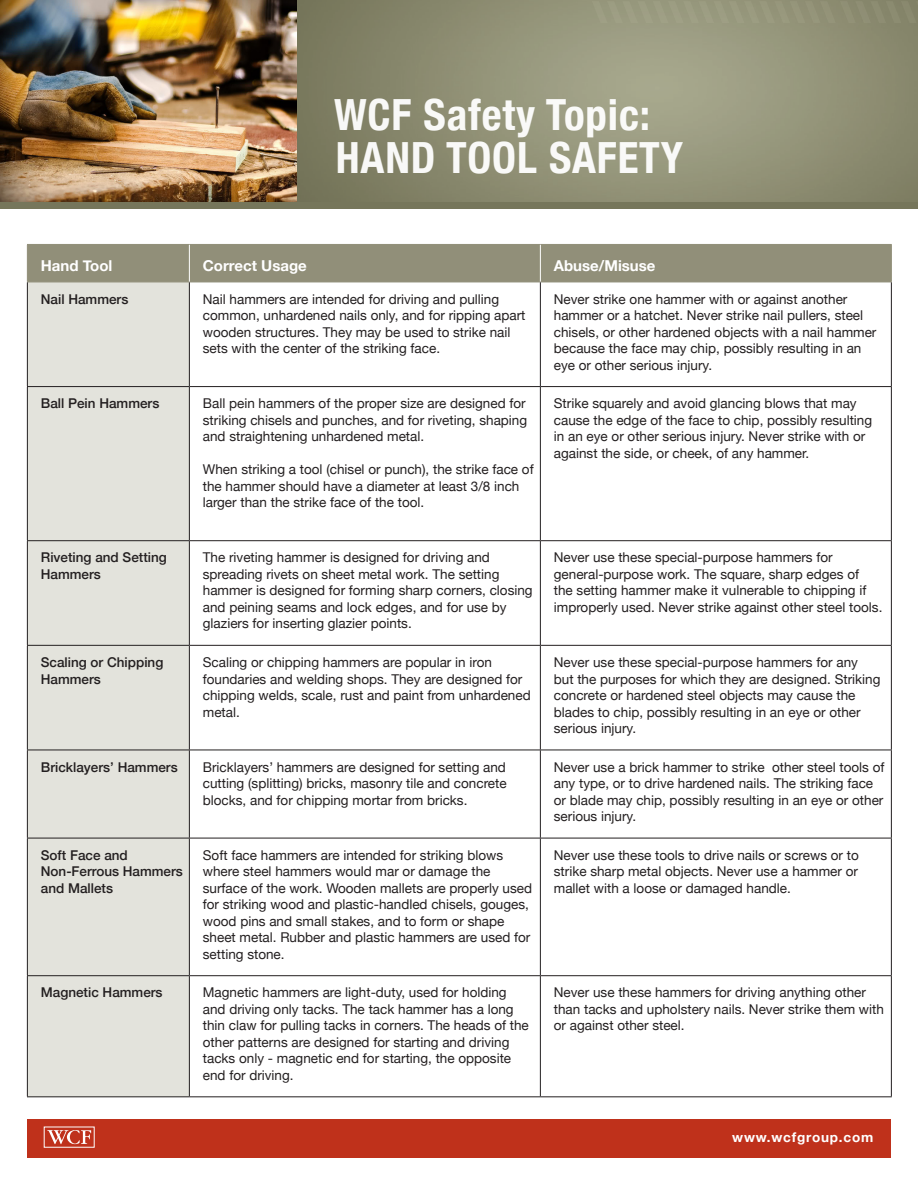
<style>
.page{position:relative;width:918px;height:1188px;background:#fff}
.page>*{position:absolute;margin:0;border:0;box-sizing:border-box;transform-origin:0 0}
.t1{font:700 condensed 43.05px/43px "Helvetica Neue";letter-spacing:.02em;color:#fff}
.t2{font:700 15px "Helvetica Neue";color:#fff}
.t3{font:13.5px/16.5px "Helvetica Neue";color:#231f20}
.t4{font:500 13.5px/16.5px "Helvetica Neue";color:#231f20}
.t5{font:700 13.5px "Helvetica Neue";letter-spacing:.06em;color:#fff}
</style>
<div class="page">
<div style="left:27px;top:1119px;width:864px;height:39px;background:#bf311b"></div>
<svg style="left:47px;top:1130px;width:44px;height:14px"></svg>
<img style="left:0;top:0;width:298px;height:202px">
<img style="left:298px;top:0;width:620px;height:202px">
<div style="left:0;top:202px;width:918px;height:7px;background:#76765b"></div>
<svg style="left:592px;top:0;width:326px;height:23px;background:#939479"></svg>
<div style="left:28px;top:245px;width:863px;height:37px;background:#918f79"></div>
<div style="left:28px;top:283px;width:161px;height:813px;background:#e3e3dc"></div>
<hr style="left:27px;top:244px;width:162px;height:1px;background:#918f79">
<hr style="left:27px;top:245px;width:1px;height:37px;background:#918f79">
<hr style="left:189px;top:244px;width:351px;height:1px;background:#918f79">
<hr style="left:540px;top:244px;width:352px;height:1px;background:#918f79">
<hr style="left:891px;top:245px;width:1px;height:37px;background:#918f79">
<hr style="left:27px;top:282px;width:162px;height:1px;background:#918f79">
<hr style="left:189px;top:282px;width:351px;height:1px;background:#918f79">
<hr style="left:540px;top:282px;width:352px;height:1px;background:#918f79">
<hr style="left:189px;top:245px;width:1px;height:37px;background:#fff">
<hr style="left:540px;top:245px;width:1px;height:37px;background:#fff">
<hr style="left:27px;top:282px;width:1px;height:104px;background:#231f20">
<hr style="left:189px;top:282px;width:1px;height:104px;background:#231f20">
<hr style="left:540px;top:282px;width:1px;height:104px;background:#231f20">
<hr style="left:891px;top:282px;width:1px;height:104px;background:#231f20">
<hr style="left:27px;top:386px;width:162px;height:1px;background:#231f20">
<hr style="left:27px;top:387px;width:1px;height:153px;background:#231f20">
<hr style="left:189px;top:386px;width:351px;height:1px;background:#231f20">
<hr style="left:189px;top:387px;width:1px;height:153px;background:#231f20">
<hr style="left:540px;top:386px;width:352px;height:1px;background:#231f20">
<hr style="left:540px;top:387px;width:1px;height:153px;background:#231f20">
<hr style="left:891px;top:387px;width:1px;height:153px;background:#231f20">
<hr style="left:27px;top:540px;width:162px;height:1px;background:#231f20">
<hr style="left:27px;top:541px;width:1px;height:104px;background:#231f20">
<hr style="left:189px;top:540px;width:351px;height:1px;background:#231f20">
<hr style="left:189px;top:541px;width:1px;height:104px;background:#231f20">
<hr style="left:540px;top:540px;width:352px;height:1px;background:#231f20">
<hr style="left:540px;top:541px;width:1px;height:104px;background:#231f20">
<hr style="left:891px;top:541px;width:1px;height:104px;background:#231f20">
<hr style="left:27px;top:645px;width:162px;height:1px;background:#231f20">
<hr style="left:27px;top:646px;width:1px;height:104px;background:#231f20">
<hr style="left:189px;top:645px;width:351px;height:1px;background:#231f20">
<hr style="left:189px;top:646px;width:1px;height:104px;background:#231f20">
<hr style="left:540px;top:645px;width:352px;height:1px;background:#231f20">
<hr style="left:540px;top:646px;width:1px;height:104px;background:#231f20">
<hr style="left:891px;top:646px;width:1px;height:104px;background:#231f20">
<hr style="left:27px;top:750px;width:162px;height:1px;background:#231f20">
<hr style="left:27px;top:750px;width:1px;height:88px;background:#231f20">
<hr style="left:189px;top:750px;width:351px;height:1px;background:#231f20">
<hr style="left:189px;top:750px;width:1px;height:88px;background:#231f20">
<hr style="left:540px;top:750px;width:352px;height:1px;background:#231f20">
<hr style="left:540px;top:750px;width:1px;height:88px;background:#231f20">
<hr style="left:891px;top:750px;width:1px;height:88px;background:#231f20">
<hr style="left:27px;top:838px;width:162px;height:1px;background:#231f20">
<hr style="left:27px;top:838px;width:1px;height:137px;background:#231f20">
<hr style="left:189px;top:838px;width:351px;height:1px;background:#231f20">
<hr style="left:189px;top:838px;width:1px;height:137px;background:#231f20">
<hr style="left:540px;top:838px;width:352px;height:1px;background:#231f20">
<hr style="left:540px;top:838px;width:1px;height:137px;background:#231f20">
<hr style="left:891px;top:838px;width:1px;height:137px;background:#231f20">
<hr style="left:27px;top:975px;width:162px;height:1px;background:#231f20">
<hr style="left:27px;top:976px;width:1px;height:120px;background:#231f20">
<hr style="left:189px;top:975px;width:351px;height:1px;background:#231f20">
<hr style="left:189px;top:976px;width:1px;height:120px;background:#231f20">
<hr style="left:540px;top:975px;width:352px;height:1px;background:#231f20">
<hr style="left:540px;top:976px;width:1px;height:120px;background:#231f20">
<hr style="left:891px;top:976px;width:1px;height:120px;background:#231f20">
<hr style="left:27px;top:1096px;width:162px;height:1px;background:#231f20">
<hr style="left:189px;top:1096px;width:351px;height:1px;background:#231f20">
<hr style="left:540px;top:1096px;width:352px;height:1px;background:#231f20">
<h1 class="t1" style="left:334px;top:90px;width:351px">WCF Safety Topic:<br>HAND TOOL SAFETY</h1>
<p class="t2" style="left:41px;top:253px;width:73px">Hand Tool</p>
<p class="t2" style="left:203px;top:253px;width:105px">Correct Usage</p>
<p class="t2" style="left:554px;top:253px;width:103px">Abuse/Misuse</p>
<p class="t4" style="left:41px;top:290px;width:89px">Nail Hammers</p>
<p class="t3" style="left:203px;top:291px;width:324px">Nail hammers are intended for driving and pulling common, unhardened nails only, and for ripping apart wooden structures. They may be used to strike nail sets with the center of the striking face.</p>
<p class="t3" style="left:554px;top:291px;width:324px">Never strike one hammer with or against another hammer or a hatchet. Never strike nail pullers, steel chisels, or other hardened objects with a nail hammer because the face may chip, possibly resulting in an eye or other serious injury.</p>
<p class="t4" style="left:41px;top:395px;width:120px">Ball Pein Hammers</p>
<p class="t3" style="left:203px;top:396px;width:326px;text-align:justify">Ball pein hammers of the proper size are designed for striking chisels and punches, and for riveting, shaping and straightening unhardened metal.</p>
<p class="t3" style="left:203px;top:462px;width:332px">When striking a tool (chisel or punch), the strike face of the hammer should have a diameter at least 3/8 inch larger than the strike face of the tool.</p>
<p class="t3" style="left:554px;top:396px;width:320px">Strike squarely and avoid glancing blows that may cause the edge of the face to chip, possibly resulting in an eye or other serious injury. Never strike with or against the side, or cheek, of any hammer.</p>
<p class="t4" style="left:41px;top:549px;width:128px">Riveting and Setting<br>Hammers</p>
<p class="t3" style="left:203px;top:550px;width:331px">The riveting hammer is designed for driving and spreading rivets on sheet metal work. The setting hammer is designed for forming sharp corners, closing and peining seams and lock edges, and for use by glaziers for inserting glazier points.</p>
<p class="t3" style="left:554px;top:550px;width:330px">Never use these special-purpose hammers for general-purpose work. The square, sharp edges of<br>the setting hammer make it vulnerable to chipping if improperly used. Never strike against other steel tools.</p>
<p class="t4" style="left:41px;top:653px;width:124px">Scaling or Chipping<br>Hammers</p>
<p class="t3" style="left:203px;top:655px;width:329px">Scaling or chipping hammers are popular in iron foundaries and welding shops. They are designed for chipping welds, scale, rust and paint from unhardened metal.</p>
<p class="t3" style="left:554px;top:655px;width:328px">Never use these special-purpose hammers for any but the purposes for which they are designed. Striking concrete or hardened steel objects may cause the blades to chip, possibly resulting in an eye or other serious injury.</p>
<p class="t4" style="left:41px;top:758px;width:138px">Bricklayers’ Hammers</p>
<p class="t3" style="left:203px;top:759px;width:305px;text-align:justify">Bricklayers’ hammers are designed for setting and cutting (splitting) bricks, masonry tile and concrete blocks, and for chipping mortar from bricks.</p>
<p class="t3" style="left:554px;top:759px;width:332px">Never use a brick hammer to strike other steel tools of any type, or to drive hardened nails. The striking face or blade may chip, possibly resulting in an eye or other serious injury.</p>
<p class="t4" style="left:41px;top:846px;width:144px">Soft Face and<br>Non-Ferrous Hammers and Mallets</p>
<p class="t3" style="left:203px;top:848px;width:331px">Soft face hammers are intended for striking blows where steel hammers would mar or damage the surface of the work. Wooden mallets are properly used for striking wood and plastic-handled chisels, gouges, wood pins and small stakes, and to form or shape sheet metal. Rubber and plastic hammers are used for setting stone.</p>
<p class="t3" style="left:554px;top:848px;width:307px;text-align:justify">Never use these tools to drive nails or screws or to strike sharp metal objects. Never use a hammer or mallet with a loose or damaged handle.</p>
<p class="t4" style="left:41px;top:984px;width:123px">Magnetic Hammers</p>
<p class="t3" style="left:203px;top:985px;width:328px">Magnetic hammers are light-duty, used for holding and driving only tacks. The tack hammer has a long thin claw for pulling tacks in corners. The heads of the other patterns are designed for starting and driving tacks only - magnetic end for starting, the opposite end for driving.</p>
<p class="t3" style="left:554px;top:985px;width:332px">Never use these hammers for driving anything other than tacks and upholstery nails. Never strike them with or against other steel.</p>
<p class="t5" style="left:732px;top:1127px;width:143px">www.wcfgroup.com</p>
</div>
